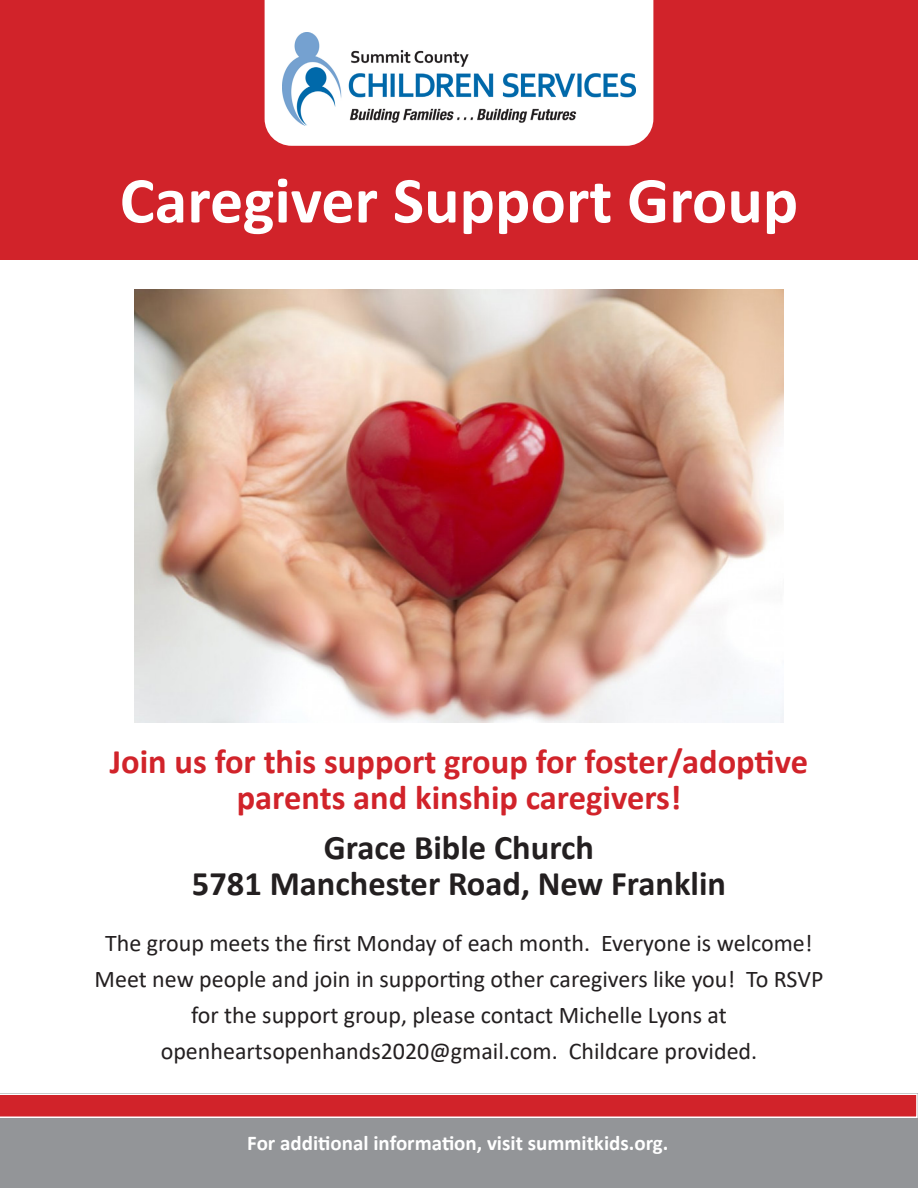
<style>
.page{position:relative;width:918px;height:1188px;background:#fff}
.page>*{position:absolute;margin:0;border:0;box-sizing:border-box;transform-origin:0 0}
.t1{font:700 66px "Calibri";color:#fff}
.t2{font:700 34.5px/36px "Calibri";color:#d1232a;text-align:center}
.t3{font:700 34.5px/36px "Calibri";color:#231f20;text-align:center}
.t4{font:24px/36px "Calibri";color:#231f20;text-align:center}
.t5{font:700 21px "Calibri";color:#fff}
</style>
<div class="page">
<div style="left:0;top:0;width:918px;height:259px;background:#d1232a"></div>
<div style="left:265px;top:0;width:388px;height:146px;background:#fff"></div>
<img style="left:282px;top:32px;width:354px;height:93px">
<div style="left:0;top:1094px;width:918px;height:94px;background:#939598"></div>
<svg style="left:0;top:1094px;width:918px;height:24px;background:#d53a40"></svg>
<img style="left:134px;top:289px;width:650px;height:433px">
<p class="t1" style="left:120px;top:154px;width:680px">Caregiver Support Group</p>
<p class="t2" style="left:110px;top:743px;width:700px">Join us for this support group for foster/adoptive parents and kinship caregivers!</p>
<p class="t3" style="left:192px;top:829px;width:536px">Grace Bible Church<br>5781 Manchester Road, New Franklin</p>
<p class="t4" style="left:95px;top:924px;width:730px">The group meets the first Monday of each month. Everyone is welcome!<br>Meet new people and join in supporting other caregivers like you! To RSVP for the support group, please contact Michelle Lyons at openheartsopenhands2020@gmail.com. Childcare provided.</p>
<p class="t5" style="left:247px;top:1128px;width:423px">For additional information, visit summitkids.org.</p>
</div>
